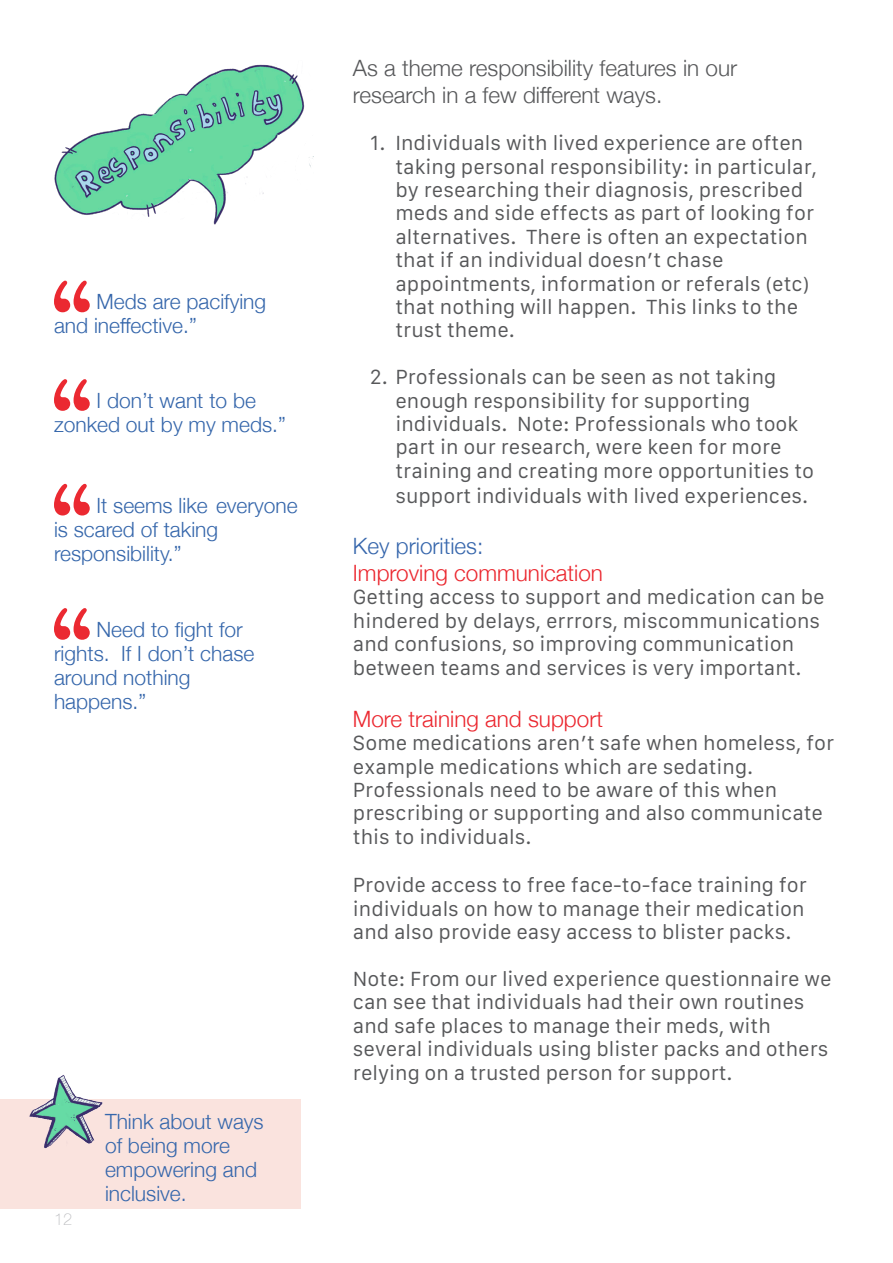
<style>
.page{position:relative;width:893px;height:1263px;background:#fff}
.page>*{position:absolute;margin:0;border:0;box-sizing:border-box;transform-origin:0 0}
.t1{font:300 22.5px/27px "Helvetica Neue";color:#57585a}
.t2{font:300 22.5px "Helvetica Neue";color:#eb272f}
.t3{font:300 22.5px "Helvetica Neue";color:#3666ac}
.t4{font:300 21px/24px "Helvetica Neue";color:#3566ab}
.t5{font:19.5px/23.4px "Galvji";color:#57585a}
.t6{font:100 16.5px "Helvetica Neue";color:#bcbdc0}
</style>
<div class="page">
<img style="left:54px;top:64px;width:259px;height:161px">
<svg style="left:54px;top:281px;width:36px;height:31px"></svg>
<svg style="left:54px;top:379px;width:36px;height:32px"></svg>
<svg style="left:54px;top:608px;width:36px;height:32px"></svg>
<svg style="left:54px;top:484px;width:36px;height:31px"></svg>
<div style="left:0;top:1099px;width:301px;height:110px;background:#fae3de"></div>
<img style="left:29px;top:1075px;width:74px;height:74px">
<p class="t4" style="left:54px;top:288px;width:214px;text-indent:43px">Meds are pacifying and ineffective.”</p>
<p class="t4" style="left:54px;top:387px;width:233px;text-indent:43px">I don’t want to be zonked out by my meds.”</p>
<p class="t4" style="left:54px;top:492px;width:245px;text-indent:43px">It seems like everyone is scared of taking responsibility.”</p>
<p class="t4" style="left:54px;top:616px;width:202px;text-indent:43px">Need to fight for rights. If I don’t chase around nothing happens.”</p>
<p class="t6" style="left:54px;top:1206px;width:20px">12</p>
<p class="t4" style="left:105px;top:1108px;width:160px">Think about ways of being more empowering and inclusive.</p>
<p class="t1" style="left:353px;top:53px;width:386px">As a theme responsibility features in our research in a few different ways.</p>
<p class="t5" style="left:395px;top:132px;width:423px;text-indent:-26px">1. Individuals with lived experience are often taking personal responsibility: in particular, by researching their diagnosis, prescribed meds and side effects as part of looking for alternatives. There is often an expectation that if an individual doesn’t chase appointments, information or referals (etc) that nothing will happen. This links to the trust theme.</p>
<p class="t5" style="left:395px;top:366px;width:420px;text-indent:-26px">2. Professionals can be seen as not taking enough responsibility for supporting individuals. Note: Professionals who took part in our research, were keen for more training and creating more opportunities to</p>
<p class="t5" style="left:395px;top:485px;width:414px">support individuals with lived experiences.</p>
<p class="t3" style="left:353px;top:528px;width:132px">Key priorities:</p>
<p class="t2" style="left:353px;top:555px;width:252px">Improving communication</p>
<p class="t5" style="left:353px;top:586px;width:473px">Getting access to support and medication can be hindered by delays, errrors, miscommunications and confusions, so improving communication</p>
<p class="t5" style="left:353px;top:656px;width:450px">between teams and services is very important.</p>
<p class="t2" style="left:353px;top:701px;width:252px">More training and support</p>
<p class="t5" style="left:353px;top:732px;width:483px">Some medications aren’t safe when homeless, for example medications which are sedating.<br>Professionals need to be aware of this when prescribing or supporting and also communicate this to individuals.</p>
<p class="t5" style="left:353px;top:874px;width:456px">Provide access to free face-to-face training for</p>
<p class="t5" style="left:353px;top:898px;width:453px">individuals on how to manage their medication and also provide easy access to blister packs.</p>
<p class="t5" style="left:353px;top:968px;width:480px">Note: From our lived experience questionnaire we can see that individuals had their own routines and safe places to manage their meds, with</p>
<p class="t5" style="left:353px;top:1038px;width:477px">several individuals using blister packs and others relying on a trusted person for support.</p>
</div>
